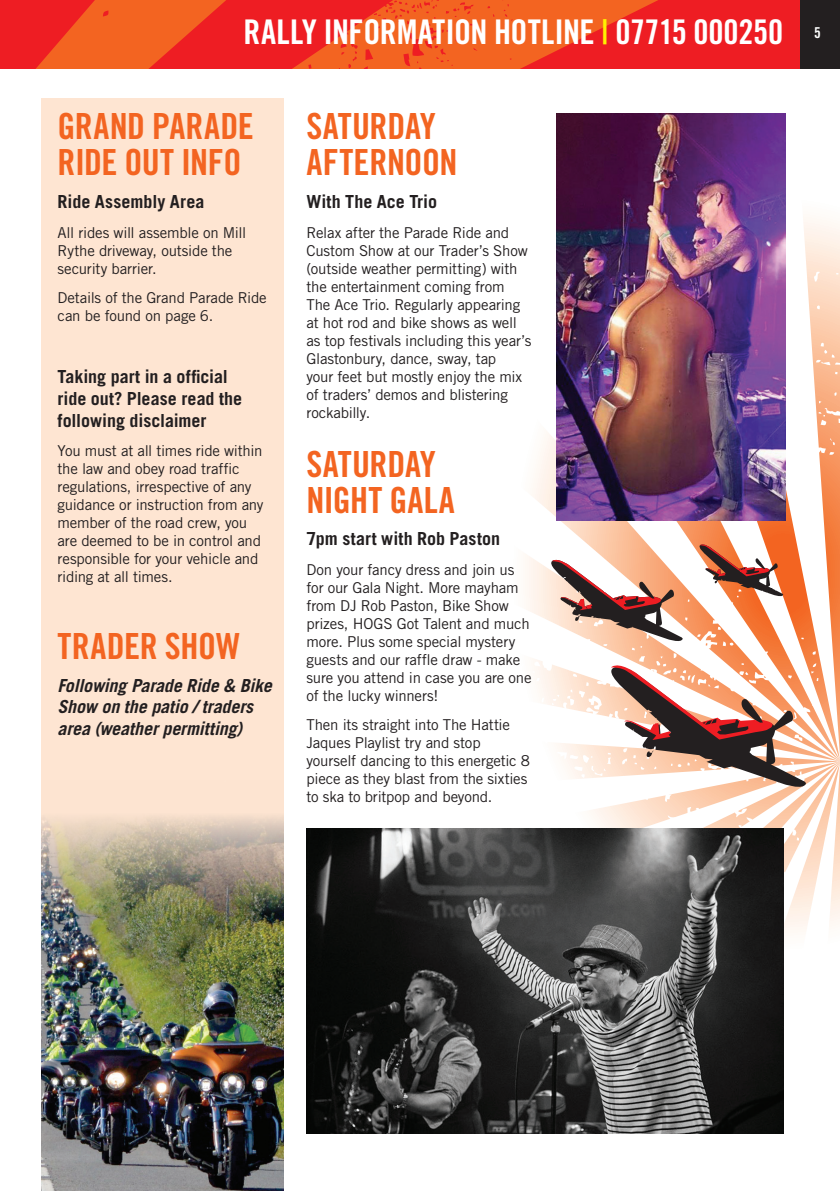
<style>
.page{position:relative;width:840px;height:1191px;background:#fff}
.page>*{position:absolute;margin:0;border:0;box-sizing:border-box;transform-origin:0 0}
.Date{font:36px/36px "Trade Gothic LT Std Bd Cn 20";letter-spacing:-.01em;color:#f36421}
.Main_Body{font:36px "Trade Gothic LT Std Bd Cn 20";color:#f36421}
.t1{font:34px "Trade Gothic LT Std Bd Cn 20";letter-spacing:-.01em;color:#fff}
.Main_Body-2{font:700 18px/21.6px "Trade Gothic LT Std";color:#231f20}
.Main_Body-3{font:italic 700 18px/21.6px "Trade Gothic LT Std";letter-spacing:-.005em;color:#231f20}
.Date-2{font:700 18px "Trade Gothic LT Std";color:#231f20}
.Main_Body-4{font:15px/18px "Trade Gothic LT Std";letter-spacing:-.01em;color:#231f20}
.t2{font:15px "Trade Gothic LT Std Bd Cn 20";color:#fff}
.s1{color:#fff101}
</style>
<div class="page">
<svg style="left:0;top:0;width:799px;height:68px;background:#f03c22"></svg>
<div style="left:799px;top:0;width:40px;height:68px;background:#231f20"></div>
<div style="left:41px;top:98px;width:242px;height:1093px;background:#fee5d2"></div>
<img style="left:306px;top:828px;width:476px;height:306px">
<img style="left:546px;top:113px;width:293px;height:675px">
<img style="left:41px;top:816px;width:242px;height:375px">
<h2 class="t1" style="left:243px;top:12px;width:541px">RALLY INFORMATION HOTLINE <span class="s1">|</span> 07715 000250</h2>
<p class="t2" style="left:813px;top:23px;width:8px">5</p>
<p class="Date" style="left:57px;top:108px;width:198px">GRAND PARADE<br>RIDE OUT INFO</p>
<p class="Main_Body-2" style="left:57px;top:191px;width:148px">Ride Assembly Area</p>
<p class="Main_Body-4" style="left:57px;top:223px;width:190px">All rides will assemble on Mill<br>Rythe driveway, outside the security barrier.</p>
<p class="Main_Body-4" style="left:57px;top:288px;width:210px">Details of the Grand Parade Ride can be found on page 6.</p>
<p class="Main_Body-2" style="left:57px;top:366px;width:186px">Taking part in a official ride out? Please read the following disclaimer</p>
<p class="Main_Body-4" style="left:57px;top:441px;width:207px">You must at all times ride within the law and obey road traffic regulations, irrespective of any guidance or instruction from any member of the road crew, you are deemed to be in control and responsible for your vehicle and riding at all times.</p>
<p class="Main_Body" style="left:57px;top:624px;width:184px">TRADER SHOW</p>
<p class="Main_Body-3" style="left:57px;top:674px;width:216px">Following Parade Ride &amp; Bike<br>Show on the patio / traders area (weather permitting)</p>
<p class="Date" style="left:306px;top:108px;width:152px">SATURDAY<br>AFTERNOON</p>
<p class="Date-2" style="left:306px;top:191px;width:132px">With The Ace Trio</p>
<p class="Main_Body-4" style="left:306px;top:223px;width:226px">Relax after the Parade Ride and<br>Custom Show at our Trader’s Show (outside weather permitting) with the entertainment coming from<br>The Ace Trio. Regularly appearing at hot rod and bike shows as well as top festivals including this year’s<br>Glastonbury, dance, sway, tap<br>your feet but mostly enjoy the mix of traders’ demos and blistering rockabilly.</p>
<p class="Date" style="left:306px;top:445px;width:150px">SATURDAY<br>NIGHT GALA</p>
<p class="Main_Body-2" style="left:306px;top:528px;width:195px">7pm start with Rob Paston</p>
<p class="Main_Body-4" style="left:306px;top:560px;width:226px">Don your fancy dress and join us for our Gala Night. More mayham from DJ Rob Paston, Bike Show prizes, HOGS Got Talent and much more. Plus some special mystery guests and our raffle draw - make sure you attend in case you are one of the lucky winners!</p>
<p class="Main_Body-4" style="left:306px;top:715px;width:225px">Then its straight into The Hattie<br>Jaques Playlist try and stop yourself dancing to this energetic 8 piece as they blast from the sixties to ska to britpop and beyond.</p>
</div>
